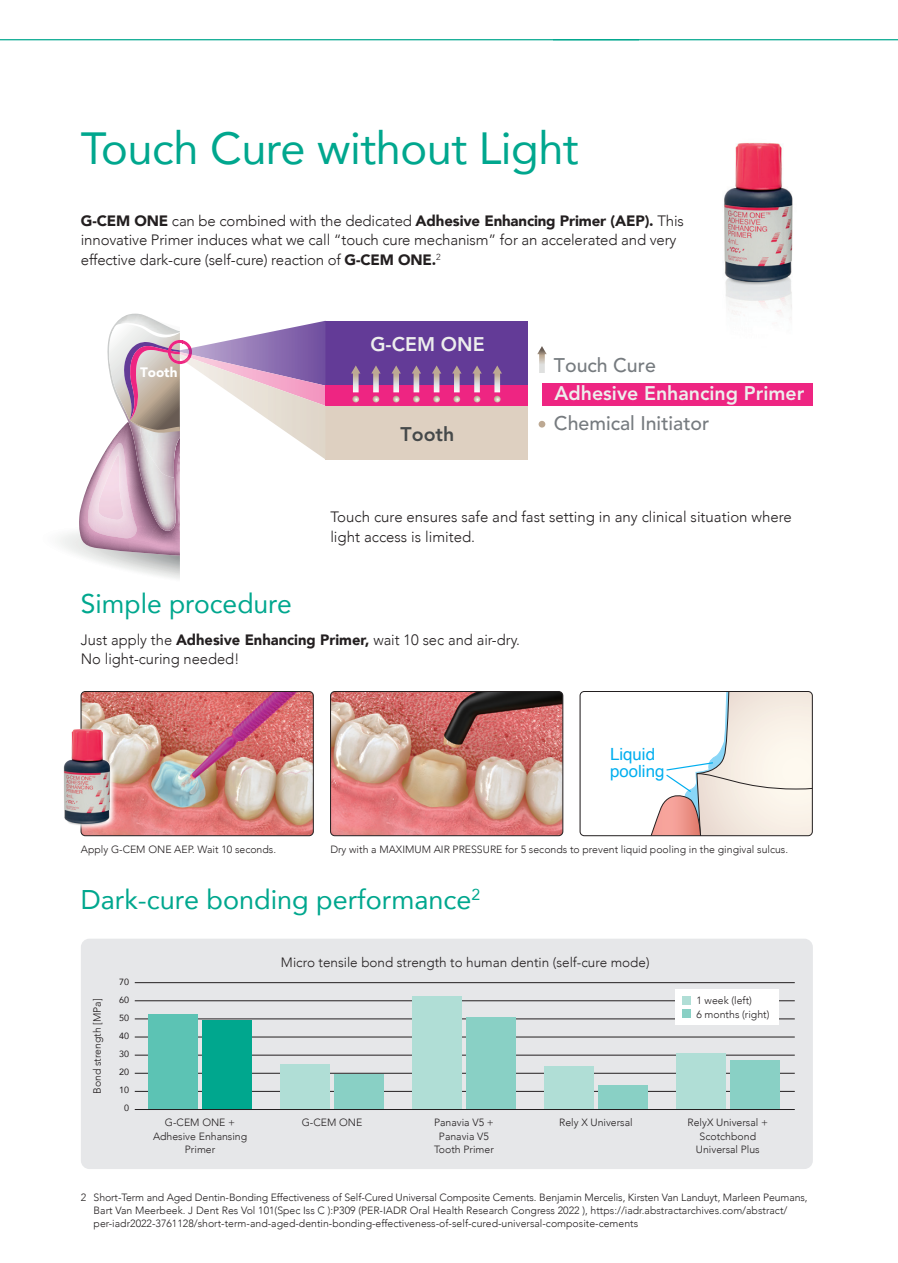
<style>
.page{position:relative;width:898px;height:1263px;background:#fff}
.page>*{position:absolute;margin:0;border:0;box-sizing:border-box;transform-origin:0 0}
.t1{font:45px "Avenir";letter-spacing:-.01em;color:#00a78e}
.t2{font:27px "Avenir";color:#00a78e}
.t3{font:800 19.65px "Avenir";color:#edeeed}
.t4{font:500 19.65px "Avenir";color:#767b7f}
.t5{font:800 19.65px "Avenir";color:#45494a}
.t6{font:16.8px/16.8px "Helvetica";color:#00aeef}
.t7{font:300 15px/19.5px "Avenir";color:#231f20}
.t8{font:900 13.65px "Avenir";color:#fff}
.t9{font:300 13.5px "Avenir";color:#231f20}
.t10{font:300 10.5px/13.5px "Avenir";color:#231f20;text-align:center}
.t11{font:9px/18px "Avenir";color:#231f20;text-align:center}
.s1{font-weight:900}
</style>
<div class="page">
<img style="left:724px;top:142px;width:69px;height:177px">
<svg style="left:0;top:39px;width:897px;height:2px;background:#5dc7b7"></svg>
<div style="left:325px;top:405px;width:202px;height:54px;background:#ded0c1"></div>
<div style="left:325px;top:321px;width:202px;height:65px;background:#633b97"></div>
<div style="left:325px;top:386px;width:202px;height:20px;background:#ee2582"></div>
<svg style="left:351px;top:365px;width:9px;height:37px"></svg>
<svg style="left:371px;top:366px;width:9px;height:36px"></svg>
<svg style="left:391px;top:365px;width:10px;height:37px"></svg>
<svg style="left:411px;top:365px;width:10px;height:37px"></svg>
<svg style="left:432px;top:365px;width:9px;height:37px"></svg>
<svg style="left:452px;top:365px;width:9px;height:37px"></svg>
<svg style="left:472px;top:365px;width:9px;height:37px"></svg>
<svg style="left:492px;top:365px;width:9px;height:37px"></svg>
<div style="left:538px;top:421px;width:7px;height:7px;background:#bda993;border-radius:50%"></div>
<svg style="left:537px;top:346px;width:9px;height:27px"></svg>
<div style="left:542px;top:383px;width:270px;height:23px;background:#ee2582"></div>
<img style="left:192px;top:321px;width:133px;height:31px">
<img style="left:192px;top:352px;width:133px;height:2px">
<img style="left:192px;top:354px;width:133px;height:105px">
<svg style="left:60px;top:314px;width:132px;height:265px"></svg>
<img style="left:81px;top:691px;width:232px;height:145px">
<div style="left:81px;top:691px;width:232px;height:145px;border:1px solid #231f20;border-radius:4px"></div>
<img style="left:331px;top:691px;width:231px;height:145px">
<div style="left:330px;top:691px;width:233px;height:145px;border:1px solid #231f20;border-radius:4px"></div>
<svg style="left:581px;top:691px;width:231px;height:145px"></svg>
<div style="left:579px;top:691px;width:233px;height:145px;border:1px solid #231f20;border-radius:4px"></div>
<img style="left:63px;top:719px;width:67px;height:117px">
<div style="left:81px;top:939px;width:731px;height:230px;background:#e6e7e9;border-radius:9px"></div>
<hr style="left:135px;top:1073px;width:659px;height:1px;background:#231f20">
<hr style="left:135px;top:1055px;width:659px;height:1px;background:#231f20">
<hr style="left:135px;top:1037px;width:659px;height:1px;background:#231f20">
<hr style="left:135px;top:1091px;width:659px;height:1px;background:#231f20">
<hr style="left:135px;top:1019px;width:659px;height:1px;background:#231f20">
<hr style="left:135px;top:1000px;width:659px;height:1px;background:#231f20">
<hr style="left:135px;top:982px;width:659px;height:1px;background:#231f20">
<div style="left:148px;top:1014px;width:49px;height:96px;background:#5cc3b4"></div>
<div style="left:280px;top:1065px;width:49px;height:45px;background:#b0ded6"></div>
<div style="left:412px;top:996px;width:49px;height:114px;background:#b0ded6"></div>
<div style="left:543px;top:1066px;width:50px;height:44px;background:#b0ded6"></div>
<div style="left:675px;top:1053px;width:50px;height:57px;background:#b0ded6"></div>
<div style="left:675px;top:990px;width:103px;height:35px;background:#fff"></div>
<div style="left:202px;top:1021px;width:49px;height:89px;background:#00a78e"></div>
<div style="left:334px;top:1074px;width:49px;height:36px;background:#89d0c5"></div>
<div style="left:466px;top:1018px;width:49px;height:92px;background:#89d0c5"></div>
<div style="left:597px;top:1085px;width:50px;height:25px;background:#89d0c5"></div>
<div style="left:729px;top:1061px;width:50px;height:49px;background:#89d0c5"></div>
<div style="left:682px;top:996px;width:8px;height:8px;background:#b0ded6"></div>
<div style="left:682px;top:1009px;width:8px;height:9px;background:#89d0c5"></div>
<hr style="left:135px;top:1109px;width:659px;height:1px;background:#231f20">
<h1 class="t1" style="left:81px;top:112px;width:499px">Touch Cure without Light</h1>
<h3 class="t7" style="left:81px;top:211px;width:604px"><span class="s1">G-CEM ONE</span> can be combined with the dedicated <span class="s1">Adhesive Enhancing Primer (AEP).</span> This innovative Primer induces what we call “touch cure mechanism” for an accelerated and very effective dark-cure (self-cure) reaction of <span class="s1">G-CEM ONE.</span><sup>2</sup></h3>
<h3 class="t8" style="left:140px;top:361px;width:39px">Tooth</h3>
<h3 class="t3" style="left:370px;top:329px;width:116px">G-CEM ONE</h3>
<h3 class="t5" style="left:400px;top:418px;width:55px">Tooth</h3>
<h3 class="t4" style="left:553px;top:348px;width:103px">Touch Cure</h3>
<h3 class="t3" style="left:554px;top:378px;width:251px">Adhesive Enhancing Primer</h3>
<h3 class="t4" style="left:553px;top:406px;width:157px">Chemical Initiator</h3>
<h3 class="t7" style="left:330px;top:507px;width:463px">Touch cure ensures safe and fast setting in any clinical situation where light access is limited.</h3>
<h2 class="t2" style="left:81px;top:582px;width:212px">Simple procedure</h2>
<h3 class="t7" style="left:81px;top:630px;width:440px">Just apply the <span class="s1">Adhesive Enhancing Primer,</span> wait 10 sec and air-dry.<br>No light-curing needed!</h3>
<h3 class="t6" style="left:610px;top:746px;width:56px">Liquid pooling</h3>
<p class="t10" style="left:81px;top:842px;width:197px">Apply G-CEM ONE AEP. Wait 10 seconds.</p>
<p class="t10" style="left:330px;top:842px;width:459px">Dry with a MAXIMUM AIR PRESSURE for 5 seconds to prevent liquid pooling in the gingival sulcus.</p>
<h2 class="t2" style="left:81px;top:878px;width:401px">Dark-cure bonding performance<sup>2</sup></h2>
<p class="t9" style="left:281px;top:955px;width:370px">Micro tensile bond strength to human dentin (self-cure mode)</p>
<p class="t11" style="left:119px;top:973px;width:12px">70<br>60<br>50<br>40<br>30<br>20<br>10<br>0</p>
<p class="t10" style="left:90px;top:1094px;width:97px;rotate:-90deg">Bond strength [MPa]</p>
<p class="t10" style="left:696px;top:994px;width:74px;text-align:left">1 week (left)<br>6 months (right)</p>
<p class="t10" style="left:153px;top:1116px;width:96px">G-CEM ONE +<br>Adhesive Enhansing<br>Primer</p>
<p class="t10" style="left:302px;top:1116px;width:62px">G-CEM ONE</p>
<p class="t10" style="left:434px;top:1116px;width:61px">Panavia V5 +<br>Panavia V5<br>Tooth Primer</p>
<p class="t10" style="left:559px;top:1116px;width:75px">Rely X Universal</p>
<p class="t10" style="left:687px;top:1116px;width:82px">RelyX Universal +<br>Scotchbond<br>Universal Plus</p>
<p class="t10" style="left:94px;top:1191px;width:715px;line-height:12.8px;text-align:left;text-indent:-13px">2 Short-Term and Aged Dentin-Bonding Effectiveness of Self-Cured Universal Composite Cements. Benjamin Mercelis, Kirsten Van Landuyt, Marleen Peumans,<br>Bart Van Meerbeek. J Dent Res Vol 101(Spec Iss C ):P309 (PER-IADR Oral Health Research Congress 2022 ), https://iadr.abstractarchives.com/abstract/ per-iadr2022-3761128/short-term-and-aged-dentin-bonding-effectiveness-of-self-cured-universal-composite-cements</p>
</div>
